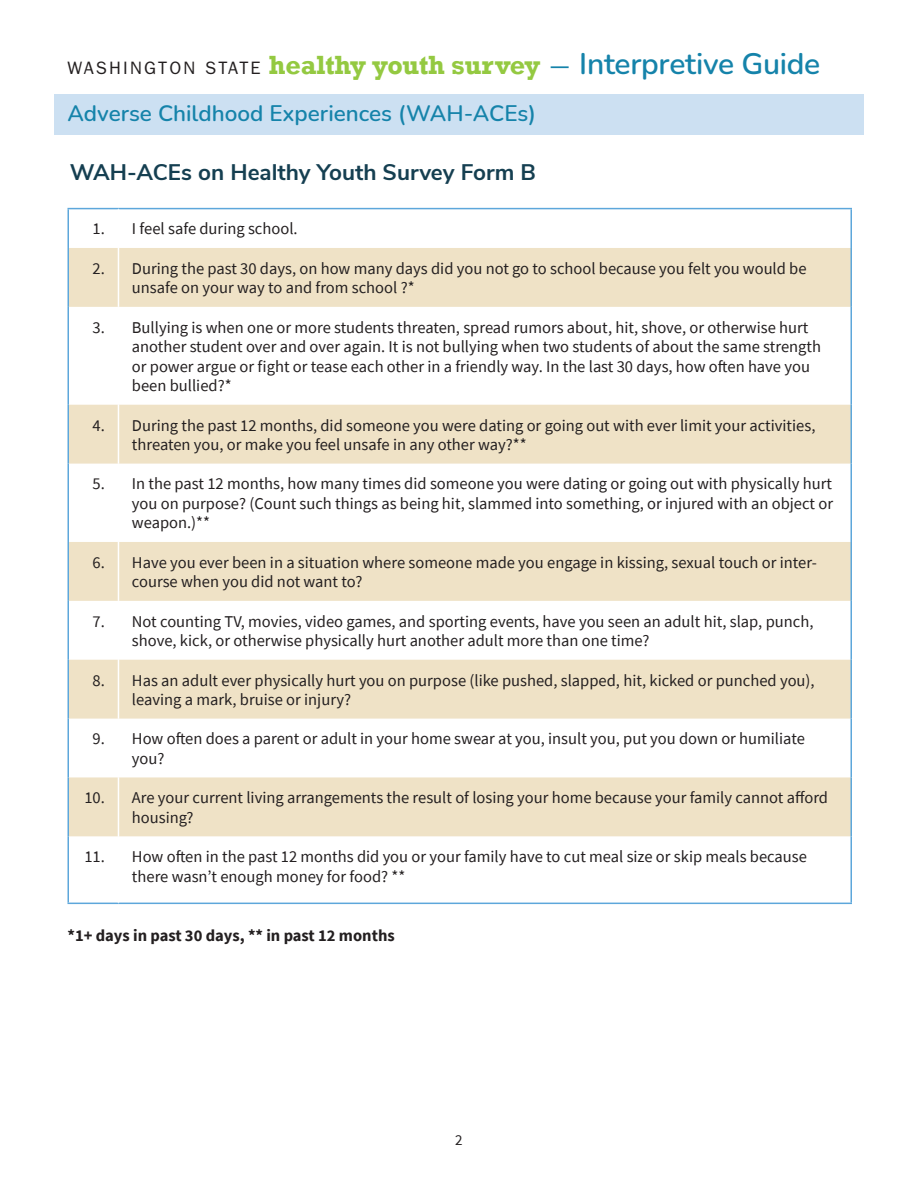
<style>
.page{position:relative;width:918px;height:1188px;background:#fff}
.page>*{position:absolute;margin:0;border:0;box-sizing:border-box;transform-origin:0 0}
.t1{font:700 27px "Rockwell";letter-spacing:-.01em;color:#94c941}
.t2{font:600 22.5px "Nunito";color:#1583aa}
.t3{font:700 22.5px "Nunito Sans";color:#153f51}
.t4{font:16.5px/19.5px "Source Sans Pro";color:#231f20}
.t5{font:700 16.5px "Source Sans Pro";color:#231f20}
.t6{font:15px "Source Sans Pro";color:#231f20}
.s1{font-family:"ITC Franklin Gothic Std";font-weight:400;font-size:18px;color:#231f20}
.s2{font-family:"Franklin Gothic";font-weight:400;color:#1583aa}
.s3{font-family:"Nunito";font-weight:600;font-size:30px;color:#1583aa}
</style>
<div class="page">
<div style="left:54px;top:94px;width:810px;height:41px;background:#cce0f2"></div>
<svg style="left:69px;top:248px;width:781px;height:588px"></svg>
<hr style="left:68px;top:208px;width:50px;height:1px;background:#5da7db">
<hr style="left:68px;top:209px;width:1px;height:39px;background:#5da7db">
<hr style="left:118px;top:208px;width:734px;height:1px;background:#5da7db">
<hr style="left:850px;top:209px;width:2px;height:39px;background:#5da7db">
<hr style="left:68px;top:836px;width:1px;height:67px;background:#5da7db">
<hr style="left:850px;top:836px;width:2px;height:67px;background:#5da7db">
<hr style="left:68px;top:903px;width:50px;height:1px;background:#5da7db">
<hr style="left:118px;top:903px;width:734px;height:1px;background:#5da7db">
<hr style="left:68px;top:248px;width:1px;height:59px;background:#5da7db">
<hr style="left:850px;top:248px;width:2px;height:59px;background:#5da7db">
<hr style="left:68px;top:307px;width:1px;height:98px;background:#5da7db">
<hr style="left:850px;top:307px;width:2px;height:98px;background:#5da7db">
<hr style="left:68px;top:405px;width:1px;height:59px;background:#5da7db">
<hr style="left:850px;top:405px;width:2px;height:59px;background:#5da7db">
<hr style="left:68px;top:464px;width:1px;height:78px;background:#5da7db">
<hr style="left:850px;top:464px;width:2px;height:78px;background:#5da7db">
<hr style="left:68px;top:542px;width:1px;height:59px;background:#5da7db">
<hr style="left:850px;top:542px;width:2px;height:59px;background:#5da7db">
<hr style="left:68px;top:601px;width:1px;height:59px;background:#5da7db">
<hr style="left:850px;top:601px;width:2px;height:59px;background:#5da7db">
<hr style="left:68px;top:660px;width:1px;height:59px;background:#5da7db">
<hr style="left:850px;top:660px;width:2px;height:59px;background:#5da7db">
<hr style="left:68px;top:719px;width:1px;height:58px;background:#5da7db">
<hr style="left:850px;top:719px;width:2px;height:58px;background:#5da7db">
<hr style="left:68px;top:777px;width:1px;height:59px;background:#5da7db">
<hr style="left:850px;top:777px;width:2px;height:59px;background:#5da7db">
<hr style="left:118px;top:248px;width:1px;height:59px;background:#fff">
<hr style="left:118px;top:307px;width:1px;height:98px;background:#fff">
<hr style="left:118px;top:405px;width:1px;height:59px;background:#fff">
<hr style="left:118px;top:464px;width:1px;height:78px;background:#fff">
<hr style="left:118px;top:542px;width:1px;height:59px;background:#fff">
<hr style="left:118px;top:601px;width:1px;height:59px;background:#fff">
<hr style="left:118px;top:660px;width:1px;height:59px;background:#fff">
<hr style="left:118px;top:719px;width:1px;height:58px;background:#fff">
<hr style="left:118px;top:777px;width:1px;height:59px;background:#fff">
<h1 class="t1" style="left:68px;top:49px;width:754px"><span class="s1">WASHINGTON STATE</span> healthy youth survey <span class="s2">―</span> <span class="s3">Interpretive Guide</span></h1>
<h2 class="t2" style="left:68px;top:98px;width:470px">Adverse Childhood Experiences (WAH-ACEs)</h2>
<h2 class="t3" style="left:70px;top:156px;width:468px">WAH-ACEs on Healthy Youth Survey Form B</h2>
<p class="t4" style="left:93px;top:219px;width:207px">1. I feel safe during school.</p>
<p class="t4" style="left:132px;top:259px;width:676px;text-indent:-39px">2. During the past 30 days, on how many days did you not go to school because you felt you would be unsafe on your way to and from school ?*</p>
<p class="t4" style="left:132px;top:317px;width:691px;text-indent:-39px">3. Bullying is when one or more students threaten, spread rumors about, hit, shove, or otherwise hurt another student over and over again. It is not bullying when two students of about the same strength or power argue or fight or tease each other in a friendly way. In the last 30 days, how often have you been bullied?*</p>
<p class="t4" style="left:132px;top:415px;width:685px;text-indent:-39px">4. During the past 12 months, did someone you were dating or going out with ever limit your activities, threaten you, or make you feel unsafe in any other way?**</p>
<p class="t4" style="left:132px;top:474px;width:703px;text-align:justify;text-indent:-39px">5. In the past 12 months, how many times did someone you were dating or going out with physically hurt you on purpose? (Count such things as being hit, slammed into something, or injured with an object or weapon.)**</p>
<p class="t4" style="left:132px;top:553px;width:686px;text-indent:-39px">6. Have you ever been in a situation where someone made you engage in kissing, sexual touch or inter&shy;course when you did not want to?</p>
<p class="t4" style="left:132px;top:611px;width:683px;text-indent:-39px">7. Not counting TV, movies, video games, and sporting events, have you seen an adult hit, slap, punch, shove, kick, or otherwise physically hurt another adult more than one time?</p>
<p class="t4" style="left:132px;top:670px;width:684px;text-indent:-39px">8. Has an adult ever physically hurt you on purpose (like pushed, slapped, hit, kicked or punched you), leaving a mark, bruise or injury?</p>
<p class="t4" style="left:132px;top:729px;width:674px;text-indent:-39px">9. How often does a parent or adult in your home swear at you, insult you, put you down or humiliate you?</p>
<p class="t4" style="left:132px;top:788px;width:698px;text-indent:-48px">10. Are your current living arrangements the result of losing your home because your family cannot afford housing?</p>
<p class="t4" style="left:132px;top:847px;width:677px;text-indent:-48px">11. How often in the past 12 months did you or your family have to cut meal size or skip meals because there wasn’t enough money for food? **</p>
<p class="t5" style="left:67px;top:924px;width:329px">*1+ days in past 30 days, ** in past 12 months</p>
<p class="t6" style="left:455px;top:1131px;width:9px">2</p>
</div>
